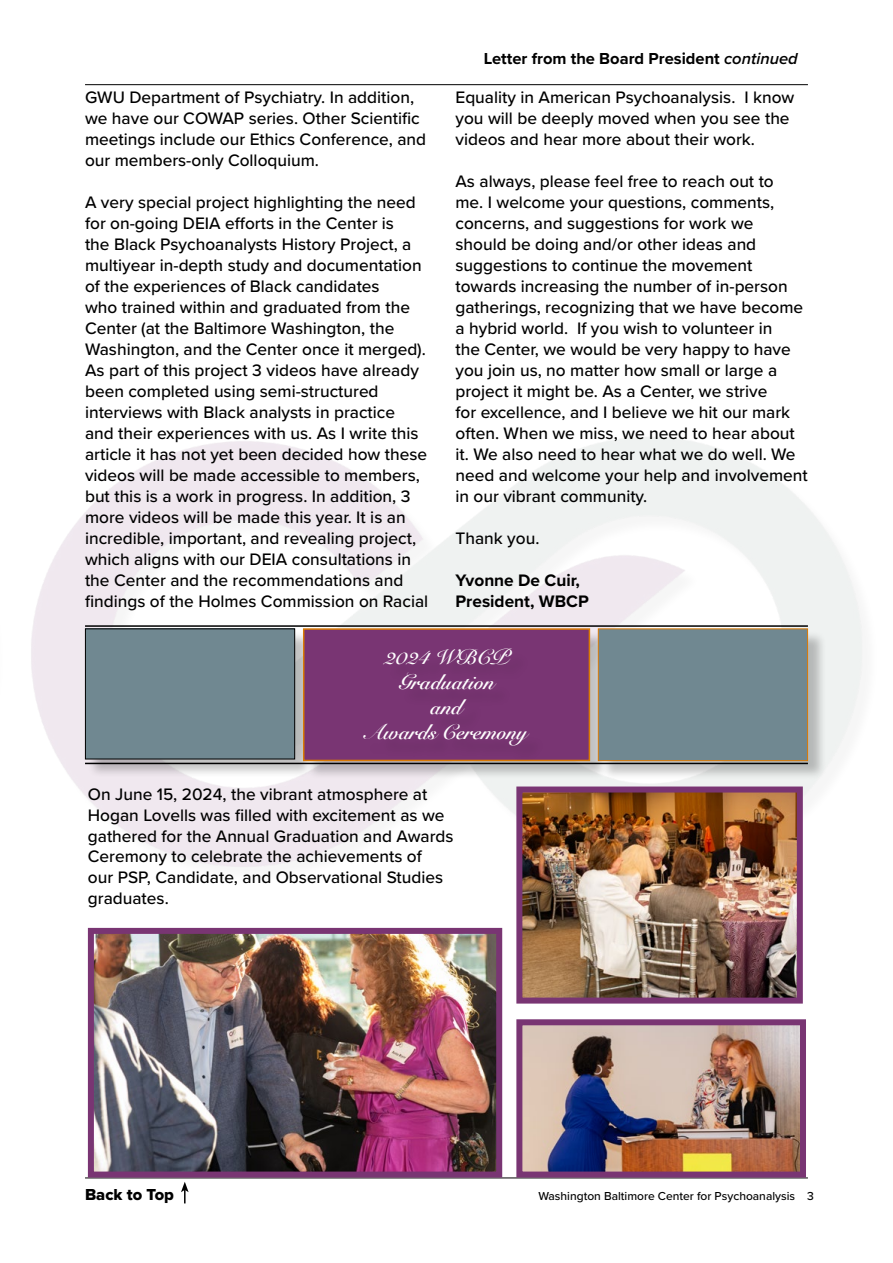
<style>
.page{position:relative;width:893px;height:1263px;background:#fff}
.page>*{position:absolute;margin:0;border:0;box-sizing:border-box;transform-origin:0 0}
.t1{font:700 21px/25.2px "Snell Roundhand";color:#fff;text-align:center}
.t2{font:500 17.25px/21px "Proxima Nova";color:#000}
.t3{font:700 17.25px/21px "Proxima Nova";color:#000}
.t4{font:700 16.5px "Proxima Nova";color:#000}
.t5{font:16.5px "Proxima Nova Extrabld";color:#000}
.t6{font:500 12px "Proxima Nova";color:#000}
.s1{font-weight:600;font-style:italic}
</style>
<div class="page">
<hr style="left:85px;top:84px;width:723px;height:1px;background:#000">
<svg style="left:181px;top:1182px;width:8px;height:21px"></svg>
<hr style="left:85px;top:1177px;width:723px;height:1px;background:#000">
<div style="left:87px;top:630px;width:227px;height:148px;background:#000;opacity:.24"></div>
<div style="left:85px;top:629px;width:210px;height:130px;background:#708891"></div>
<div style="left:85px;top:628px;width:210px;height:131px;border:1px solid #000"></div>
<div style="left:305px;top:630px;width:304px;height:150px;background:#000;opacity:.24"></div>
<div style="left:303px;top:628px;width:287px;height:133px;background:#793573;border:2px solid #d97904"></div>
<div style="left:600px;top:630px;width:227px;height:149px;background:#000;opacity:.24"></div>
<div style="left:598px;top:628px;width:210px;height:133px;background:#708891;border:1px solid #d97904"></div>
<img style="left:95px;top:935px;width:400px;height:235px">
<div style="left:88px;top:928px;width:414px;height:249px;border:6px solid #793573"></div>
<div style="left:366px;top:651px;width:182px;height:114px;background:#793573"></div>
<img style="left:523px;top:793px;width:273px;height:203px">
<div style="left:516px;top:786px;width:287px;height:217px;border:6px solid #793573"></div>
<img style="left:523px;top:1026px;width:276px;height:144px">
<div style="left:516px;top:1019px;width:290px;height:158px;border:6px solid #793573"></div>
<hr style="left:85px;top:625px;width:723px;height:2px;background:#000">
<hr style="left:85px;top:763px;width:723px;height:1px;background:#000">
<p class="t4" style="left:484px;top:47px;width:316px">Letter from the Board President <span class="s1">continued</span></p>
<p class="t2" style="left:455px;top:86px;width:340px">Equality in American Psychoanalysis. I know you will be deeply moved when you see the videos and hear more about their work.</p>
<p class="t2" style="left:455px;top:170px;width:354px">As always, please feel free to reach out to<br>me. I welcome your questions, comments, concerns, and suggestions for work we should be doing and/or other ideas and suggestions to continue the movement towards increasing the number of in-person gatherings, recognizing that we have become a hybrid world. If you wish to volunteer in<br>the Center, we would be very happy to have you join us, no matter how small or large a project it might be. As a Center, we strive<br>for excellence, and I believe we hit our mark often. When we miss, we need to hear about it. We also need to hear what we do well. We need and welcome your help and involvement in our vibrant community.</p>
<p class="t2" style="left:455px;top:527px;width:85px">Thank you.</p>
<p class="t3" style="left:455px;top:569px;width:135px">Yvonne De Cuir,<br>President, WBCP</p>
<p class="t1" style="left:366px;top:644px;width:163px">2024 WBCP<br>Graduation<br>and<br>Awards Ceremony</p>
<p class="t2" style="left:85px;top:86px;width:343px">GWU Department of Psychiatry. In addition, we have our COWAP series. Other Scientific meetings include our Ethics Conference, and our members-only Colloquium.</p>
<p class="t2" style="left:85px;top:191px;width:345px">A very special project highlighting the need for on-going DEIA efforts in the Center is<br>the Black Psychoanalysts History Project, a multiyear in-depth study and documentation of the experiences of Black candidates<br>who trained within and graduated from the Center (at the Baltimore Washington, the Washington, and the Center once it merged).<br>As part of this project 3 videos have already been completed using semi-structured interviews with Black analysts in practice and their experiences with us. As I write this article it has not yet been decided how these videos will be made accessible to members, but this is a work in progress. In addition, 3 more videos will be made this year. It is an incredible, important, and revealing project, which aligns with our DEIA consultations in the Center and the recommendations and findings of the Holmes Commission on Racial</p>
<p class="t2" style="left:88px;top:783px;width:367px">On June 15, 2024, the vibrant atmosphere at Hogan Lovells was filled with excitement as we gathered for the Annual Graduation and Awards Ceremony to celebrate the achievements of<br>our PSP, Candidate, and Observational Studies graduates.</p>
<p class="t5" style="left:85px;top:1182px;width:90px">Back to Top</p>
<p class="t6" style="left:538px;top:1187px;width:277px">Washington Baltimore Center for Psychoanalysis 3</p>
</div>
